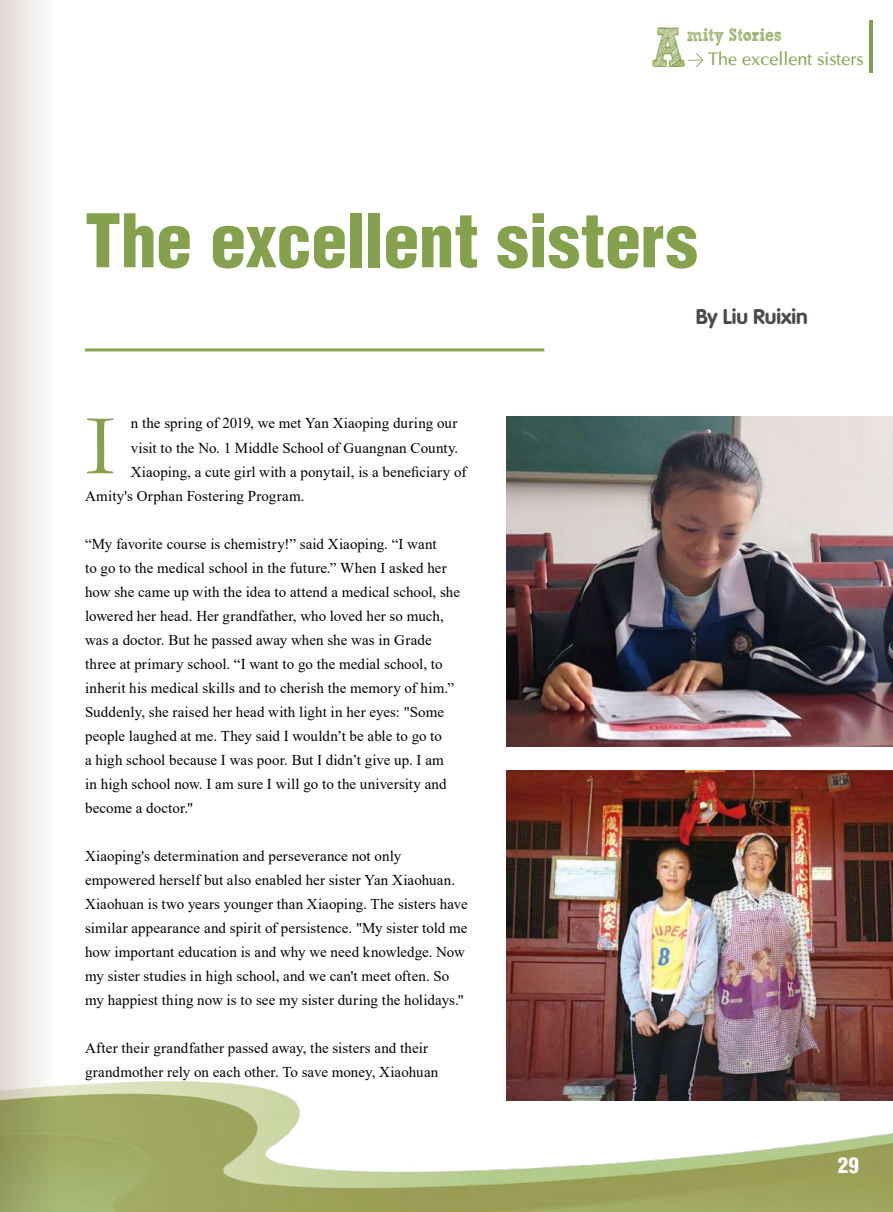
<style>
.page{position:relative;width:893px;height:1212px;background:#fff}
.page>*{position:absolute;margin:0;border:0;box-sizing:border-box;transform-origin:0 0}
.t1{font:87.75px "Garamond";color:#86a14d}
.t2{font:900 condensed 72px "Helvetica LT";letter-spacing:-.005em;color:#86a14d}
.t3{font:56.25px "Sketch Rockwell";color:#86a14d;scale:.8 1}
.t4{font:500 21px "ST Heiti SC";color:#4c4948}
.t5{font:900 condensed 21px "Helvetica LT";color:#fff}
.t6{font:18px "Optima";color:#86a14d}
.t7{font:18px "Sketch Rockwell";color:#86a14d;scale:.83 1}
.t8{font:15px/24px "Times New Roman";letter-spacing:.005em;color:#000}
</style>
<div class="page">
<img style="left:57px;top:1081px;width:836px;height:131px">
<hr style="left:85px;top:348px;width:459px;height:3px;background:#86a14d">
<img style="left:506px;top:771px;width:387px;height:330px">
<img style="left:506px;top:416px;width:387px;height:330px">
<svg style="left:0;top:0;width:57px;height:1212px"></svg>
<hr style="left:870px;top:20px;width:3px;height:52px;background:#86a14d">
<svg style="left:688px;top:53px;width:16px;height:14px"></svg>
<h3 class="t3" style="left:651px;top:16px;width:46px">A</h3>
<p class="t7" style="left:687px;top:25px;width:116px">mity Stories</p>
<p class="t6" style="left:708px;top:48px;width:157px">The excellent sisters</p>
<h2 class="t2" style="left:85px;top:195px;width:614px">The excellent sisters</h2>
<p class="t8" style="left:131px;top:411px;width:328px">n the spring of 2019, we met Yan Xiaoping during our</p>
<p class="t8" style="left:131px;top:435px;width:329px">visit to the No. 1 Middle School of Guangnan County.</p>
<p class="t8" style="left:131px;top:459px;width:337px">Xiaoping, a cute girl with a ponytail, is a beneficiary of</p>
<p class="t8" style="left:85px;top:483px;width:221px">Amity's Orphan Fostering Program.</p>
<p class="t8" style="left:85px;top:531px;width:376px">“My favorite course is chemistry!” said Xiaoping. “I want<br>to go to the medical school in the future.” When I asked her how she came up with the idea to attend a medical school, she lowered her head. Her grandfather, who loved her so much, was a doctor. But he passed away when she was in Grade three at primary school. “I want to go the medial school, to inherit his medical skills and to cherish the memory of him.” Suddenly, she raised her head with light in her eyes: "Some people laughed at me. They said I wouldn’t be able to go to<br>a high school because I was poor. But I didn’t give up. I am<br>in high school now. I am sure I will go to the university and become a doctor."</p>
<p class="t8" style="left:85px;top:843px;width:384px">Xiaoping's determination and perseverance not only empowered herself but also enabled her sister Yan Xiaohuan.<br>Xiaohuan is two years younger than Xiaoping. The sisters have similar appearance and spirit of persistence. "My sister told me how important education is and why we need knowledge. Now my sister studies in high school, and we can't meet often. So my happiest thing now is to see my sister during the holidays."</p>
<p class="t8" style="left:85px;top:1035px;width:355px">After their grandfather passed away, the sisters and their grandmother rely on each other. To save money, Xiaohuan</p>
<h1 class="t1" style="left:85px;top:387px;width:33px">I</h1>
<h3 class="t4" style="left:696px;top:304px;width:114px">By Liu Ruixin</h3>
<h3 class="t5" style="left:838px;top:1152px;width:22px">29</h3>
</div>
